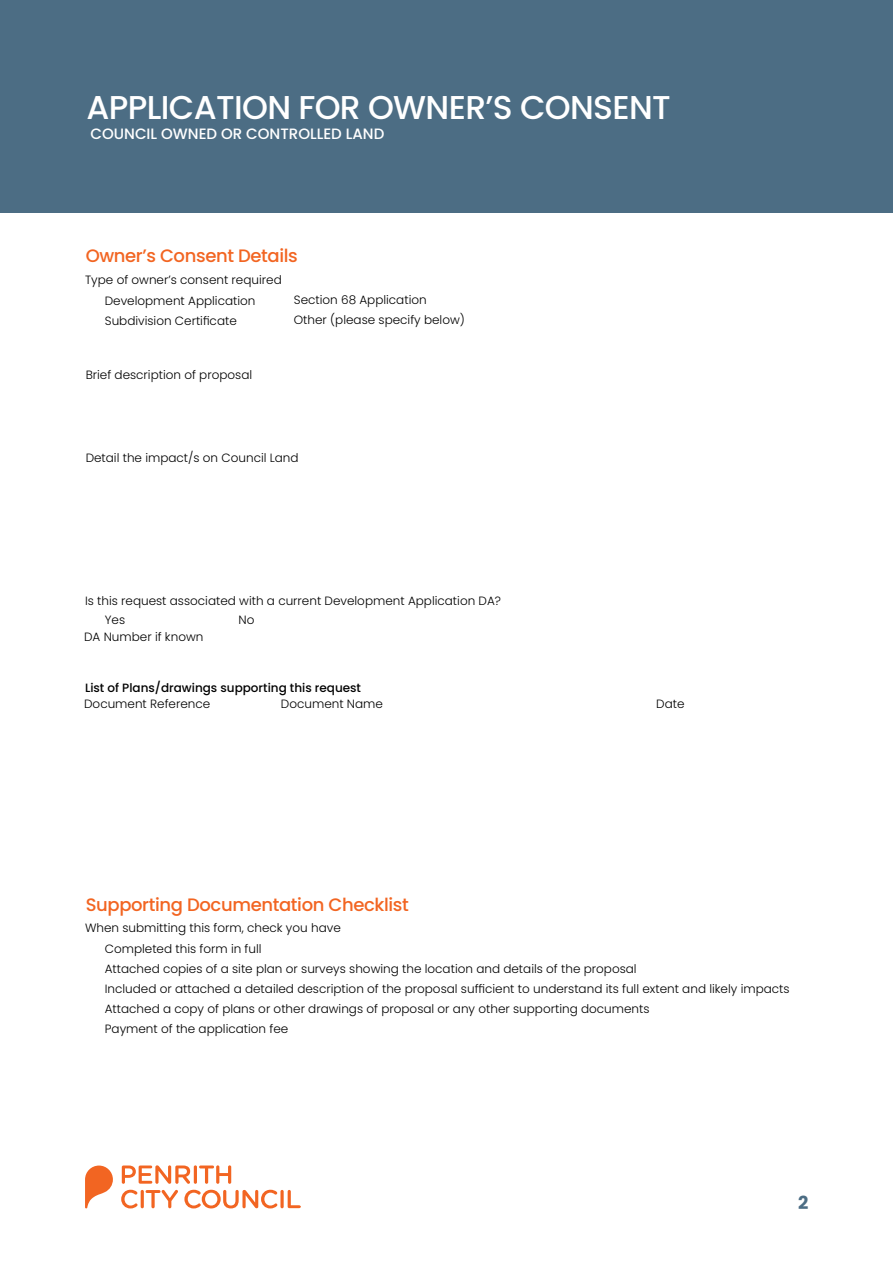
<style>
.page{position:relative;width:893px;height:1263px;background:#fff}
.page>*{position:absolute;margin:0;border:0;box-sizing:border-box;transform-origin:0 0}
.Section_Heading{font:500 33px "Poppins";letter-spacing:-.02em;color:#fff}
.Section_Sub_Heading{font:500 18px "Poppins";letter-spacing:-.02em;color:#f26522}
.t1{font:700 18px "Poppins";color:#4c6d84}
.Section_Heading-2{font:500 15px "Poppins";color:#fff}
.Section_Body_Text{font:300 12px "Poppins";color:#000}
.Section_Body_Text-2{font:500 12px "Poppins";color:#000}
</style>
<div class="page">
<svg style="left:122px;top:1165px;width:109px;height:19px"></svg>
<svg style="left:121px;top:1190px;width:180px;height:18px"></svg>
<svg style="left:85px;top:1165px;width:28px;height:43px"></svg>
<div style="left:0;top:0;width:893px;height:213px;background:#4c6d84"></div>
<h1 class="Section_Heading" style="left:87px;top:88px;width:586px">APPLICATION FOR OWNER’S CONSENT</h1>
<h1 class="Section_Heading-2" style="left:90px;top:125px;width:295px">COUNCIL OWNED OR CONTROLLED LAND</h1>
<p class="Section_Sub_Heading" style="left:86px;top:246px;width:214px">Owner’s Consent Details</p>
<p class="Section_Body_Text" style="left:85px;top:273px;width:198px">Type of owner’s consent required</p>
<p class="Section_Body_Text" style="left:105px;top:293px;width:152px">Development Application</p>
<p class="Section_Body_Text" style="left:294px;top:293px;width:134px">Section 68 Application</p>
<p class="Section_Body_Text" style="left:105px;top:314px;width:134px">Subdivision Certificate</p>
<p class="Section_Body_Text" style="left:294px;top:313px;width:173px">Other (please specify below)</p>
<p class="Section_Body_Text" style="left:86px;top:368px;width:168px">Brief description of proposal</p>
<p class="Section_Body_Text" style="left:86px;top:451px;width:214px">Detail the impact/s on Council Land</p>
<p class="Section_Body_Text" style="left:85px;top:594px;width:417px">Is this request associated with a current Development Application DA?</p>
<p class="Section_Body_Text" style="left:105px;top:613px;width:22px">Yes</p>
<p class="Section_Body_Text" style="left:238px;top:613px;width:17px">No</p>
<p class="Section_Body_Text" style="left:84px;top:630px;width:121px">DA Number if known</p>
<p class="Section_Body_Text-2" style="left:85px;top:681px;width:278px">List of Plans/drawings supporting this request</p>
<p class="Section_Body_Text" style="left:84px;top:697px;width:128px">Document Reference</p>
<p class="Section_Body_Text" style="left:281px;top:697px;width:104px">Document Name</p>
<p class="Section_Body_Text" style="left:656px;top:697px;width:30px">Date</p>
<p class="Section_Sub_Heading" style="left:86px;top:894px;width:325px">Supporting Documentation Checklist</p>
<p class="Section_Body_Text" style="left:85px;top:921px;width:257px">When submitting this form, check you have</p>
<p class="Section_Body_Text" style="left:105px;top:942px;width:158px">Completed this form in full</p>
<p class="Section_Body_Text" style="left:105px;top:962px;width:533px">Attached copies of a site plan or surveys showing the location and details of the proposal</p>
<p class="Section_Body_Text" style="left:105px;top:982px;width:686px">Included or attached a detailed description of the proposal sufficient to understand its full extent and likely impacts</p>
<p class="Section_Body_Text" style="left:105px;top:1002px;width:546px">Attached a copy of plans or other drawings of proposal or any other supporting documents</p>
<p class="Section_Body_Text" style="left:105px;top:1022px;width:185px">Payment of the application fee</p>
<h2 class="t1" style="left:798px;top:1192px;width:12px">2</h2>
</div>
